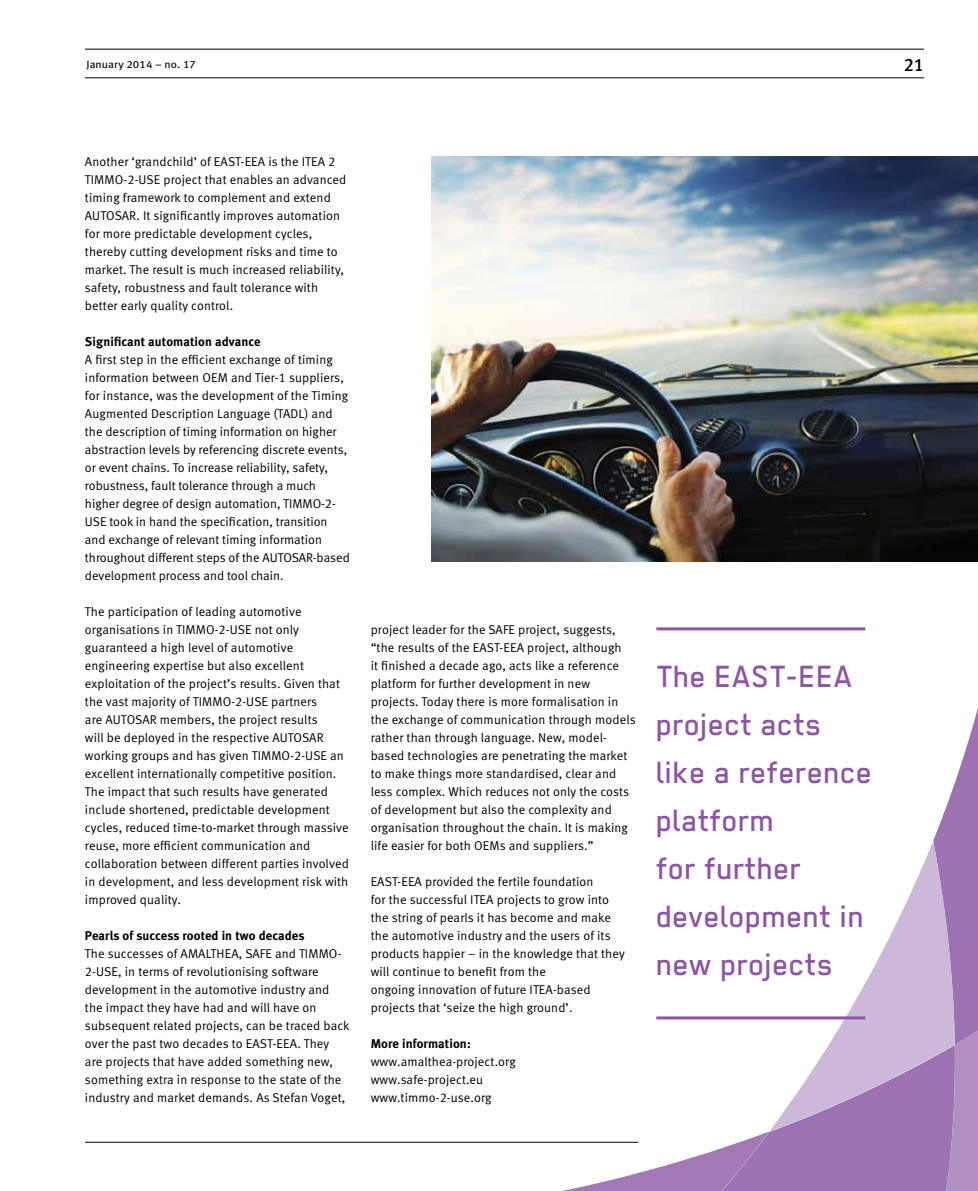
<style>
.page{position:relative;width:978px;height:1191px;background:#fff}
.page>*{position:absolute;margin:0;border:0;box-sizing:border-box;transform-origin:0 0}
.t1{font:500 34.5px/48px "Regular";letter-spacing:.01em;color:#8c56a3}
.t2{font:18px "Meta Medium LF";color:#000}
.t3{font:12.75px/18px "Meta Normal LF";letter-spacing:.01em;color:#000}
.t4{font:12.75px "Meta Bold LF";letter-spacing:.01em;color:#000}
.t5{font:10.5px "Meta Book LF";letter-spacing:.005em;color:#000;scale:1.1 1}
</style>
<div class="page">
<hr style="left:85px;top:1142px;width:553px;height:1px;background:#000">
<div style="left:769px;top:1131px;width:149px;height:60px;background:#9d72b2"></div>
<svg style="left:918px;top:708px;width:60px;height:483px"></svg>
<svg style="left:769px;top:840px;width:186px;height:291px"></svg>
<svg style="left:432px;top:1131px;width:337px;height:60px"></svg>
<hr style="left:656px;top:627px;width:209px;height:3px;background:#8c56a3">
<hr style="left:656px;top:1016px;width:209px;height:3px;background:#8c56a3">
<img style="left:432px;top:156px;width:546px;height:406px">
<hr style="left:85px;top:78px;width:839px;height:1px;background:#000">
<hr style="left:85px;top:49px;width:839px;height:1px;background:#000">
<p class="t5" style="left:86px;top:58px;width:101px">January 2014 – no. 17</p>
<h2 class="t2" style="left:904px;top:55px;width:22px">21</h2>
<p class="t3" style="left:85px;top:152px;width:263px">Another ‘grandchild’ of EAST-EEA is the ITEA 2<br>TIMMO-2-USE project that enables an advanced timing framework to complement and extend AUTOSAR. It significantly improves automation for more predictable development cycles, thereby cutting development risks and time to market. The result is much increased reliability, safety, robustness and fault tolerance with better early quality control.</p>
<p class="t4" style="left:85px;top:334px;width:177px">Significant automation advance</p>
<p class="t3" style="left:85px;top:350px;width:266px">A first step in the efficient exchange of timing information between OEM and Tier-1 suppliers, for instance, was the development of the Timing Augmented Description Language (TADL) and the description of timing information on higher abstraction levels by referencing discrete events, or event chains. To increase reliability, safety, robustness, fault tolerance through a much higher degree of design automation, TIMMO-2- USE took in hand the specification, transition and exchange of relevant timing information throughout different steps of the AUTOSAR-based development process and tool chain.</p>
<p class="t3" style="left:85px;top:602px;width:265px">The participation of leading automotive organisations in TIMMO-2-USE not only guaranteed a high level of automotive engineering expertise but also excellent exploitation of the project’s results. Given that the vast majority of TIMMO-2-USE partners<br>are AUTOSAR members, the project results<br>will be deployed in the respective AUTOSAR working groups and has given TIMMO-2-USE an excellent internationally competitive position.<br>The impact that such results have generated include shortened, predictable development cycles, reduced time-to-market through massive reuse, more efficient communication and collaboration between different parties involved in development, and less development risk with improved quality.</p>
<p class="t4" style="left:85px;top:928px;width:221px">Pearls of success rooted in two decades</p>
<p class="t3" style="left:85px;top:944px;width:266px">The successes of AMALTHEA, SAFE and TIMMO-2-USE, in terms of revolutionising software development in the automotive industry and the impact they have had and will have on subsequent related projects, can be traced back over the past two decades to EAST-EEA. They are projects that have added something new, something extra in response to the state of the industry and market demands. As Stefan Voget,</p>
<p class="t3" style="left:371px;top:620px;width:267px">project leader for the SAFE project, suggests, “the results of the EAST-EEA project, although<br>it finished a decade ago, acts like a reference platform for further development in new projects. Today there is more formalisation in the exchange of communication through models rather than through language. New, model&shy;based technologies are penetrating the market to make things more standardised, clear and less complex. Which reduces not only the costs of development but also the complexity and organisation throughout the chain. It is making life easier for both OEMs and suppliers.”</p>
<p class="t3" style="left:371px;top:872px;width:256px">EAST-EEA provided the fertile foundation<br>for the successful ITEA projects to grow into the string of pearls it has become and make the automotive industry and the users of its products happier – in the knowledge that they will continue to benefit from the<br>ongoing innovation of future ITEA-based projects that ‘seize the high ground’.</p>
<p class="t4" style="left:371px;top:1036px;width:102px">More information:</p>
<p class="t3" style="left:371px;top:1052px;width:147px">www.amalthea-project.org www.safe-project.eu www.timmo-2-use.org</p>
<h1 class="t1" style="left:656px;top:652px;width:218px">The EAST-EEA project acts like a reference platform<br>for further development in new projects</h1>
</div>
